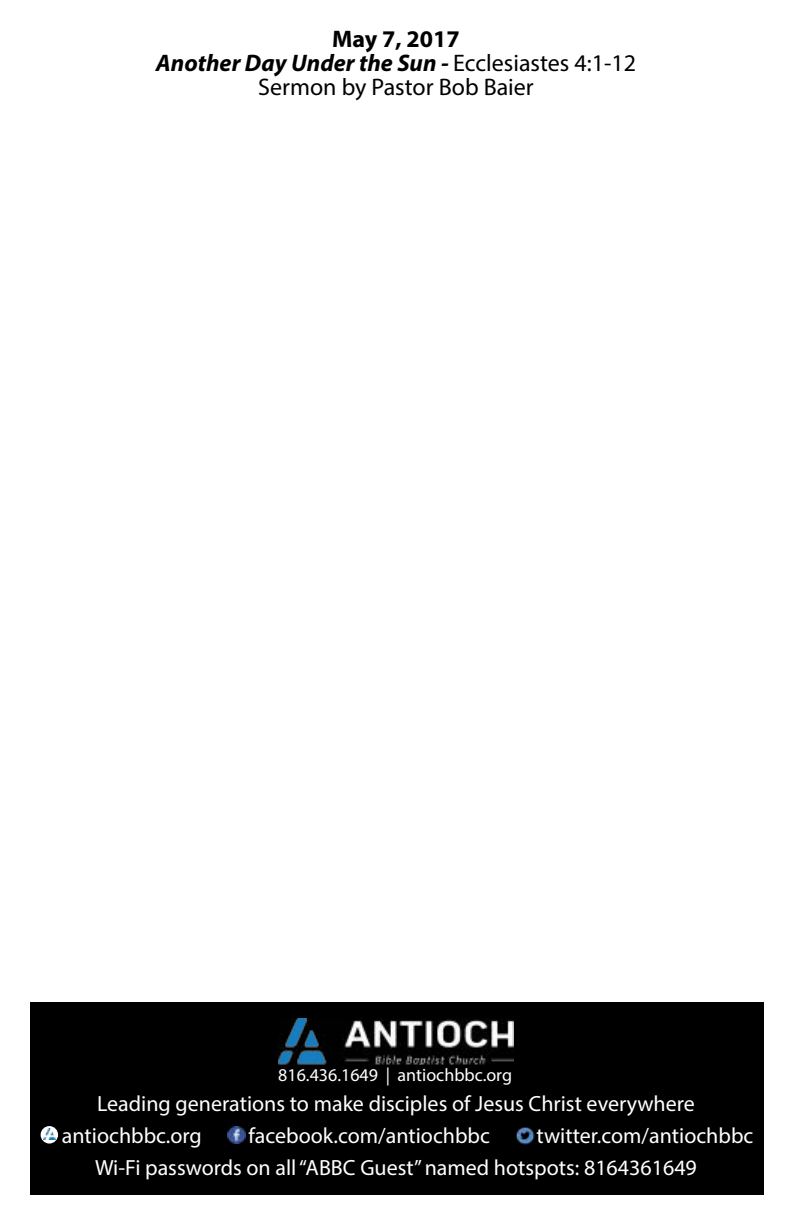
<style>
.page{position:relative;width:792px;height:1224px;background:#fff}
.page>*{position:absolute;margin:0;border:0;box-sizing:border-box;transform-origin:0 0}
.t1{font:24px/24px "Myriad Pro";color:#000;text-align:center}
.t2{font:22px/32px "Myriad Pro";color:#fff}
.t3{font:18px "Myriad Pro";color:#fff}
.s1{font-weight:700}
.s2{font-weight:700;font-style:italic}
</style>
<div class="page">
<div style="left:30px;top:1002px;width:733px;height:193px;background:#000"></div>
<img style="left:516px;top:1127px;width:18px;height:18px">
<img style="left:228px;top:1126px;width:17px;height:18px">
<svg style="left:41px;top:1126px;width:17px;height:18px"></svg>
<svg style="left:43px;top:1129px;width:12px;height:11px"></svg>
<img style="left:279px;top:1019px;width:234px;height:46px">
<p class="t1" style="left:156px;top:26px;width:482px"><span class="s1">May 7, 2017<br></span><span class="s2">Another Day Under the Sun -</span> Ecclesiastes 4:1-12<br>Sermon by Pastor Bob Baier</p>
<p class="t3" style="left:278px;top:1064px;width:235px">816.436.1649 | antiochbbc.org</p>
<p class="t2" style="left:62px;top:1087px;width:634px;text-indent:35px">Leading generations to make disciples of Jesus Christ everywhere antiochbbc.org</p>
<p class="t2" style="left:248px;top:1119px;width:243px">facebook.com/antiochbbc</p>
<p class="t2" style="left:95px;top:1119px;width:660px;text-indent:442px">twitter.com/antiochbbc<br>Wi-Fi passwords on all “ABBC Guest” named hotspots: 8164361649</p>
</div>
